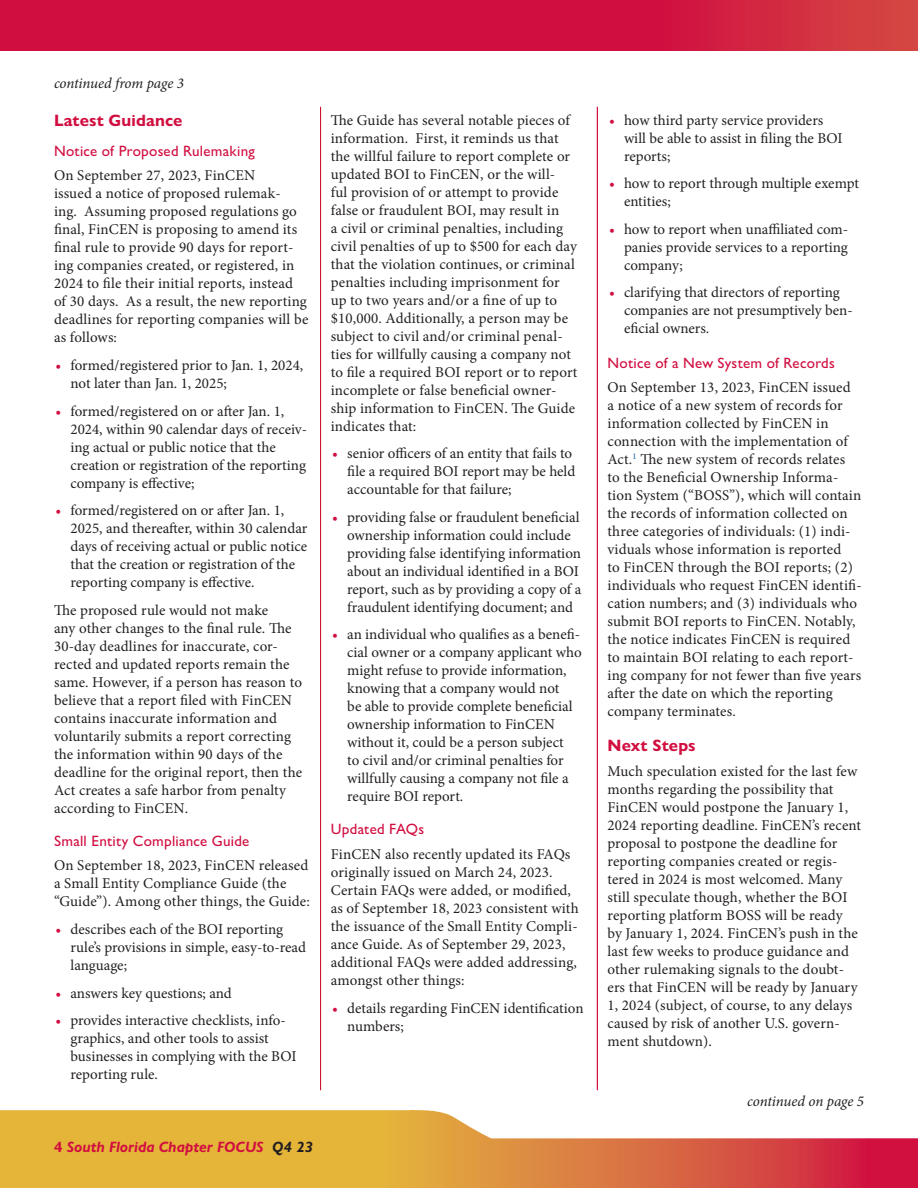
<style>
.page{position:relative;width:918px;height:1188px;background:#fff}
.page>*{position:absolute;margin:0;border:0;box-sizing:border-box;transform-origin:0 0}
.Subhead{font:700 16.5px "Gill Sans Nova";letter-spacing:.01em;color:#d10e40}
.body_text{font:15px/18px "Minion Pro";letter-spacing:.005em;color:#231f20}
.Subhead-2{font:500 15px "Gill Sans Nova";letter-spacing:.015em;color:#d10e40}
.Continued_line{font:italic 15px "Minion Pro";letter-spacing:-.01em;color:#231f20}
.t1{font:italic 700 15px "Gill Sans Nova";color:#d10e40}
.s1{color:#d10e40}
.s2{font-style:normal}
.s3{color:#231f20}
</style>
<div class="page">
<svg style="left:0;top:0;width:918px;height:50px"></svg>
<svg style="left:0;top:1110px;width:918px;height:78px"></svg>
<p class="Continued_line" style="left:54px;top:73px;width:131px">continued from page 3</p>
<p class="Subhead" style="left:54px;top:110px;width:130px">Latest Guidance</p>
<p class="Subhead-2" style="left:54px;top:141px;width:202px">Notice of Proposed Rulemaking</p>
<p class="body_text" style="left:54px;top:167px;width:256px">On September 27, 2023, FinCEN<br>issued a notice of proposed rulemak-<br>ing. Assuming proposed regulations go final, FinCEN is proposing to amend its final rule to provide 90 days for report&shy;ing companies created, or registered, in 2024 to file their initial reports, instead of 30 days. As a result, the new reporting deadlines for reporting companies will be as follows:</p>
<p class="body_text" style="left:70px;top:356px;width:234px;text-indent:-15px"><span class="s1">•</span> formed/registered prior to Jan. 1, 2024, not later than Jan. 1, 2025;</p>
<p class="body_text" style="left:70px;top:402px;width:238px;text-indent:-15px"><span class="s1">•</span> formed/registered on or after Jan. 1, 2024, within 90 calendar days of receiv&shy;ing actual or public notice that the creation or registration of the reporting company is effective;</p>
<p class="body_text" style="left:70px;top:502px;width:238px;text-indent:-15px"><span class="s1">•</span> formed/registered on or after Jan. 1, 2025, and thereafter, within 30 calendar days of receiving actual or public notice that the creation or registration of the reporting company is effective.</p>
<p class="body_text" style="left:54px;top:601px;width:250px">The proposed rule would not make<br>any other changes to the final rule. The 30-day deadlines for inaccurate, cor&shy;rected and updated reports remain the same. However, if a person has reason to believe that a report filed with FinCEN contains inaccurate information and voluntarily submits a report correcting the information within 90 days of the deadline for the original report, then the Act creates a safe harbor from penalty according to FinCEN.</p>
<p class="Subhead-2" style="left:54px;top:831px;width:197px">Small Entity Compliance Guide</p>
<p class="body_text" style="left:54px;top:857px;width:257px">On September 18, 2023, FinCEN released a Small Entity Compliance Guide (the “Guide”). Among other things, the Guide:</p>
<p class="body_text" style="left:70px;top:920px;width:237px;text-indent:-15px"><span class="s1">•</span> describes each of the BOI reporting rule’s provisions in simple, easy-to-read language;</p>
<p class="body_text" style="left:56px;top:984px;width:178px"><span class="s1">•</span> answers key questions; and</p>
<p class="body_text" style="left:70px;top:1012px;width:228px;text-indent:-15px"><span class="s1">•</span> provides interactive checklists, info&shy;graphics, and other tools to assist businesses in complying with the BOI reporting rule.</p>
<p class="body_text" style="left:331px;top:111px;width:248px">The Guide has several notable pieces of information. First, it reminds us that the willful failure to report complete or updated BOI to FinCEN, or the will-<br>ful provision of or attempt to provide false or fraudulent BOI, may result in<br>a civil or criminal penalties, including civil penalties of up to $500 for each day that the violation continues, or criminal penalties including imprisonment for up to two years and/or a fine of up to $10,000. Additionally, a person may be subject to civil and/or criminal penal&shy;ties for willfully causing a company not to file a required BOI report or to report incomplete or false beneficial owner&shy;ship information to FinCEN. The Guide indicates that:</p>
<p class="body_text" style="left:347px;top:444px;width:230px;text-indent:-15px"><span class="s1">•</span> senior officers of an entity that fails to file a required BOI report may be held accountable for that failure;</p>
<p class="body_text" style="left:347px;top:508px;width:236px;text-indent:-15px"><span class="s1">•</span> providing false or fraudulent beneficial ownership information could include providing false identifying information about an individual identified in a BOI report, such as by providing a copy of a fraudulent identifying document; and</p>
<p class="body_text" style="left:347px;top:626px;width:236px;text-indent:-15px"><span class="s1">•</span> an individual who qualifies as a benefi&shy;cial owner or a company applicant who might refuse to provide information, knowing that a company would not<br>be able to provide complete beneficial ownership information to FinCEN without it, could be a person subject<br>to civil and/or criminal penalties for willfully causing a company not file a require BOI report.</p>
<p class="Subhead-2" style="left:331px;top:820px;width:95px">Updated FAQs</p>
<p class="body_text" style="left:331px;top:845px;width:249px">FinCEN also recently updated its FAQs originally issued on March 24, 2023.<br>Certain FAQs were added, or modified, as of September 18, 2023 consistent with the issuance of the Small Entity Compli&shy;ance Guide. As of September 29, 2023, additional FAQs were added addressing, amongst other things:</p>
<p class="body_text" style="left:347px;top:999px;width:238px;text-indent:-15px"><span class="s1">•</span> details regarding FinCEN identification numbers;</p>
<p class="t1" style="left:54px;top:1138px;width:261px"><span class="s2">4</span> South Florida Chapter FOCUS <span class="s3">Q4 23</span></p>
<p class="body_text" style="left:624px;top:111px;width:220px;text-indent:-15px"><span class="s1">•</span> how third party service providers will be able to assist in filing the BOI reports;</p>
<p class="body_text" style="left:624px;top:174px;width:236px;text-indent:-15px"><span class="s1">•</span> how to report through multiple exempt entities;</p>
<p class="body_text" style="left:624px;top:220px;width:226px;text-align:justify;text-indent:-15px"><span class="s1">•</span> how to report when unaffiliated com&shy;panies provide services to a reporting company;</p>
<p class="body_text" style="left:624px;top:284px;width:230px;text-indent:-15px"><span class="s1">•</span> clarifying that directors of reporting companies are not presumptively ben&shy;eficial owners.</p>
<p class="Subhead-2" style="left:608px;top:353px;width:229px">Notice of a New System of Records</p>
<p class="body_text" style="left:608px;top:379px;width:256px">On September 13, 2023, FinCEN issued<br>a notice of a new system of records for information collected by FinCEN in connection with the implementation of Act.<sup>1</sup> The new system of records relates<br>to the Beneficial Ownership Informa&shy;tion System (“BOSS”), which will contain the records of information collected on three categories of individuals: (1) indi&shy;viduals whose information is reported<br>to FinCEN through the BOI reports; (2) individuals who request FinCEN identifi&shy;cation numbers; and (3) individuals who submit BOI reports to FinCEN. Notably, the notice indicates FinCEN is required to maintain BOI relating to each report&shy;ing company for not fewer than five years after the date on which the reporting company terminates.</p>
<p class="Subhead" style="left:608px;top:735px;width:90px">Next Steps</p>
<p class="body_text" style="left:608px;top:762px;width:255px">Much speculation existed for the last few months regarding the possibility that FinCEN would postpone the January 1, 2024 reporting deadline. FinCEN’s recent proposal to postpone the deadline for reporting companies created or regis&shy;tered in 2024 is most welcomed. Many still speculate though, whether the BOI reporting platform BOSS will be ready<br>by January 1, 2024. FinCEN’s push in the last few weeks to produce guidance and other rulemaking signals to the doubt&shy;ers that FinCEN will be ready by January 1, 2024 (subject, of course, to any delays caused by risk of another U.S. govern&shy;ment shutdown).</p>
<p class="Continued_line" style="left:747px;top:1091px;width:118px">continued on page 5</p>
</div>
